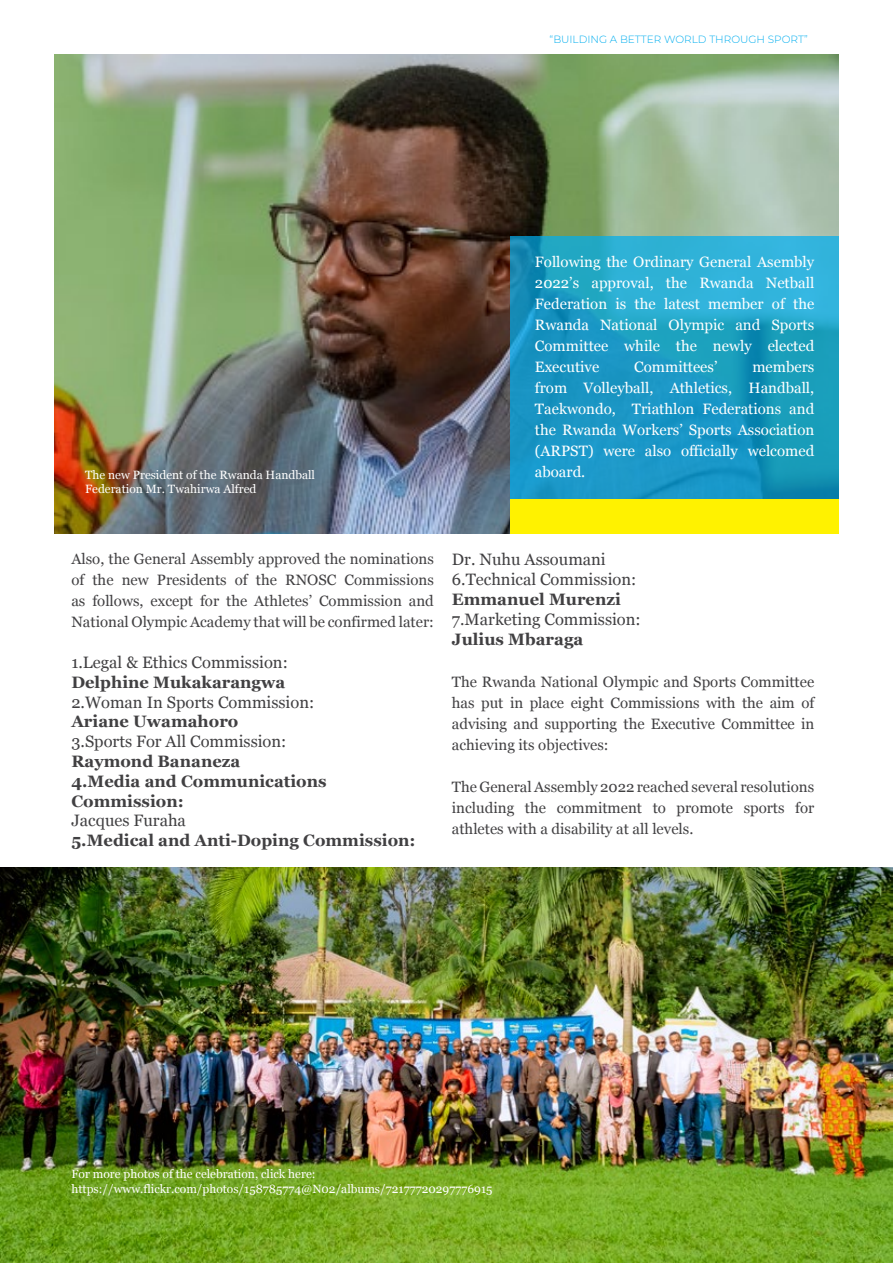
<style>
.page{position:relative;width:893px;height:1263px;background:#fff}
.page>*{position:absolute;margin:0;border:0;box-sizing:border-box;transform-origin:0 0}
.t1{font:16.5px/19.8px "Georgia";color:#414042}
.t2{font:700 16.5px/19.8px "Georgia";color:#414042}
.t3{font:15px/21px "Georgia";color:#414042;text-align:justify}
.t4{font:15px/21px "Georgia";color:#fff;text-align:justify}
.t5{font:12px/14.4px "Georgia";color:#fff}
.t6{font:300 10.5px "Montserrat";color:#00aeef}
</style>
<div class="page">
<img style="left:0;top:867px;width:893px;height:396px">
<img style="left:54px;top:54px;width:785px;height:479px">
<svg style="left:510px;top:236px;width:329px;height:263px;background:#1d9dc5"></svg>
<div style="left:510px;top:499px;width:329px;height:34px;background:#fff200"></div>
<p class="t6" style="left:550px;top:32px;width:260px">“BUILDING A BETTER WORLD THROUGH SPORT”</p>
<p class="t5" style="left:85px;top:467px;width:232px">The new President of the Rwanda Handball<br>Federation Mr. Twahirwa Alfred</p>
<p class="t4" style="left:535px;top:251px;width:281px">Following the Ordinary General Asembly 2022’s approval, the Rwanda Netball Federation is the latest member of the Rwanda National Olympic and Sports Committee while the newly elected Executive</p>
<p class="t4" style="left:535px;top:356px;width:281px;text-indent:217px">members from Volleyball, Athletics, Handball, Taekwondo, Triathlon Federations and the Rwanda Workers’ Sports Association (ARPST) were also officially welcomed aboard.</p>
<p class="t4" style="left:634px;top:356px;width:85px">Committees’</p>
<p class="t3" style="left:71px;top:548px;width:364px">Also, the General Assembly approved the nominations of the new Presidents of the RNOSC Commissions as follows, except for the Athletes’ Commission and National Olympic Academy that will be confirmed later:</p>
<p class="t1" style="left:71px;top:652px;width:218px">1.Legal &amp; Ethics Commission:</p>
<p class="t2" style="left:71px;top:671px;width:215px">Delphine Mukakarangwa</p>
<p class="t1" style="left:71px;top:691px;width:244px">2.Woman In Sports Commission:</p>
<p class="t2" style="left:71px;top:711px;width:168px">Ariane Uwamahoro</p>
<p class="t1" style="left:71px;top:731px;width:216px">3.Sports For All Commission:</p>
<p class="t2" style="left:71px;top:750px;width:257px">Raymond Bananeza<br>4.Media and Communications<br>Commission:</p>
<p class="t1" style="left:71px;top:810px;width:116px">Jacques Furaha</p>
<p class="t2" style="left:71px;top:830px;width:346px">5.Medical and Anti-Doping Commission:</p>
<p class="t1" style="left:452px;top:549px;width:186px">Dr. Nuhu Assoumani<br>6.Technical Commission:</p>
<p class="t2" style="left:452px;top:588px;width:171px">Emmanuel Murenzi</p>
<p class="t1" style="left:452px;top:608px;width:190px">7.Marketing Commission:</p>
<p class="t2" style="left:452px;top:628px;width:133px">Julius Mbaraga</p>
<p class="t3" style="left:452px;top:670px;width:364px">The Rwanda National Olympic and Sports Committee has put in place eight Commissions with the aim of advising and supporting the Executive Committee in achieving its objectives:</p>
<p class="t3" style="left:452px;top:775px;width:364px">The General Assembly 2022 reached several resolutions including the commitment to promote sports for athletes with a disability at all levels.</p>
<p class="t5" style="left:71px;top:1166px;width:423px">For more photos of the celebration, click here: https://www.flickr.com/photos/158785774@N02/albums/72177720297776915</p>
</div>
